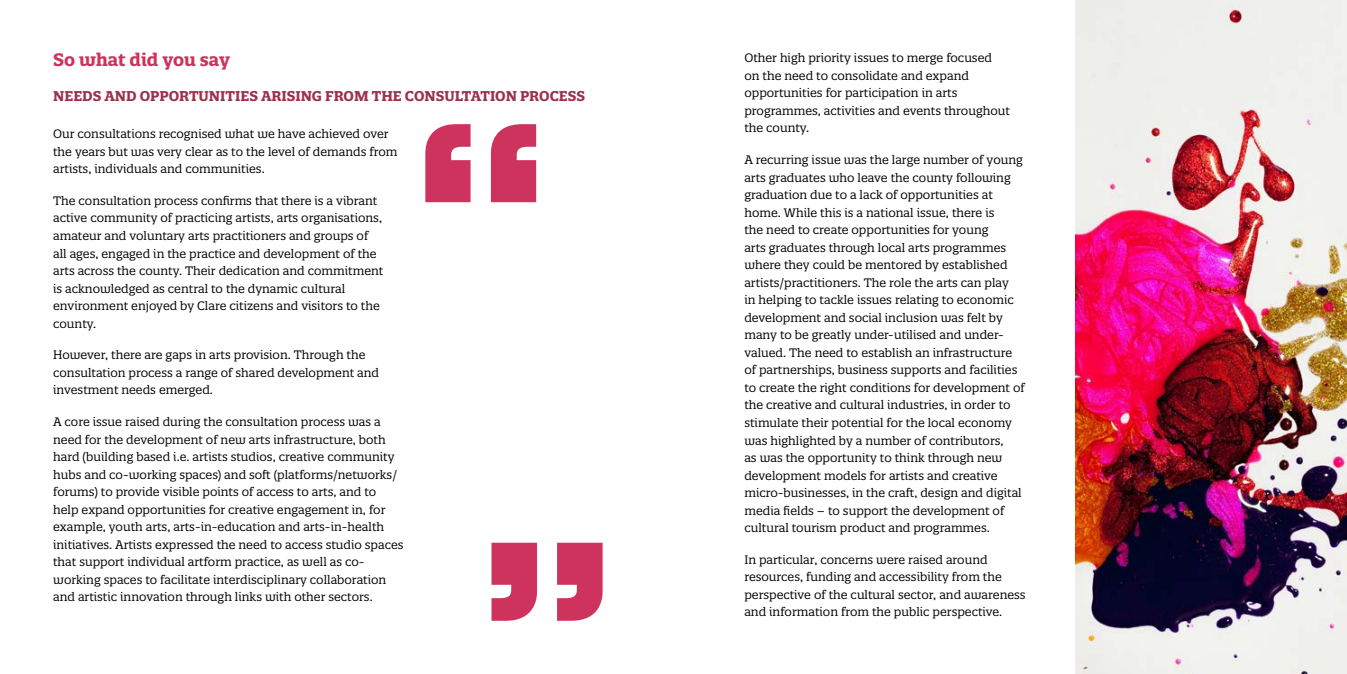
<style>
.page{position:relative;width:1347px;height:674px;background:#fff}
.page>*{position:absolute;margin:0;border:0;box-sizing:border-box;transform-origin:0 0}
.t1{font:700 17.5px "Quatro Slab";color:#ce335d}
.t2{font:700 13.75px "Quatro Slab";color:#9b314c}
.t3{font:11.88px/17.5px "Quatro Slab";color:#000}
</style>
<div class="page">
<img style="left:1075px;top:0;width:271px;height:673px">
<svg style="left:425px;top:124px;width:111px;height:78px"></svg>
<svg style="left:491px;top:542px;width:111px;height:78px"></svg>
<h1 class="t1" style="left:53px;top:49px;width:178px">So what did you say</h1>
<p class="t2" style="left:53px;top:88px;width:533px">NEEDS AND OPPORTUNITIES ARISING FROM THE CONSULTATION PROCESS</p>
<p class="t3" style="left:53px;top:125px;width:346px">Our consultations recognised what we have achieved over the years but was very clear as to the level of demands from artists, individuals and communities.</p>
<p class="t3" style="left:53px;top:192px;width:332px">The consultation process confirms that there is a vibrant active community of practicing artists, arts organisations, amateur and voluntary arts practitioners and groups of all ages, engaged in the practice and development of the arts across the county. Their dedication and commitment is acknowledged as central to the dynamic cultural environment enjoyed by Clare citizens and visitors to the county.</p>
<p class="t3" style="left:53px;top:346px;width:327px">However, there are gaps in arts provision. Through the consultation process a range of shared development and investment needs emerged.</p>
<p class="t3" style="left:53px;top:413px;width:352px">A core issue raised during the consultation process was a need for the development of new arts infrastructure, both hard (building based i.e. artists studios, creative community hubs and co-working spaces) and soft (platforms/networks/ forums) to provide visible points of access to arts, and to help expand opportunities for creative engagement in, for example, youth arts, arts-in-education and arts-in-health initiatives. Artists expressed the need to access studio spaces that support individual artform practice, as well as co&shy;working spaces to facilitate interdisciplinary collaboration and artistic innovation through links with other sectors.</p>
<p class="t3" style="left:744px;top:49px;width:267px">Other high priority issues to merge focused on the need to consolidate and expand opportunities for participation in arts programmes, activities and events throughout the county.</p>
<p class="t3" style="left:744px;top:151px;width:282px">A recurring issue was the large number of young arts graduates who leave the county following graduation due to a lack of opportunities at home. While this is a national issue, there is<br>the need to create opportunities for young<br>arts graduates through local arts programmes where they could be mentored by established artists/practitioners. The role the arts can play<br>in helping to tackle issues relating to economic development and social inclusion was felt by many to be greatly under-utilised and under&shy;valued. The need to establish an infrastructure of partnerships, business supports and facilities to create the right conditions for development of the creative and cultural industries, in order to stimulate their potential for the local economy was highlighted by a number of contributors,<br>as was the opportunity to think through new development models for artists and creative micro-businesses, in the craft, design and digital media fields – to support the development of cultural tourism product and programmes.</p>
<p class="t3" style="left:744px;top:550px;width:283px">In particular, concerns were raised around resources, funding and accessibility from the perspective of the cultural sector, and awareness and information from the public perspective.</p>
</div>
